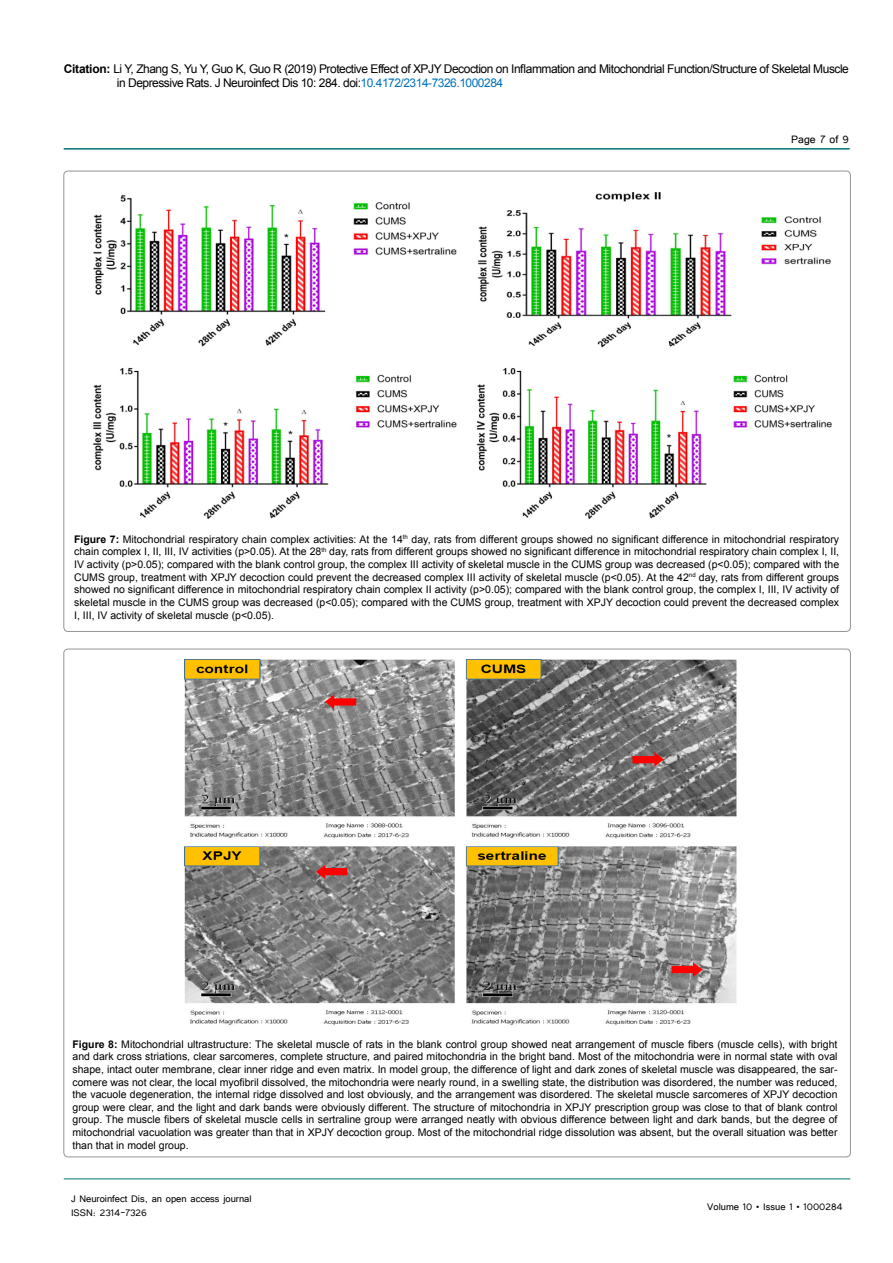
<style>
.page{position:relative;width:893px;height:1263px;background:#fff}
.page>*{position:absolute;margin:0;border:0;box-sizing:border-box;transform-origin:0 0}
.t1{font:13.5px "Tunga";color:#000}
.t2{font:12px/14.4px "Arial";letter-spacing:-.04em;color:#000}
.t3{font:12px/14.4px "Tunga";color:#000}
.t4{font:10.5px/12.6px "Arial";color:#000;text-align:justify}
.s1{font-weight:700}
.s2{color:#0072bc}
</style>
<div class="page">
<hr style="left:64px;top:148px;width:786px;height:2px;background:#007071">
<hr style="left:64px;top:1179px;width:786px;height:1px;background:#007071">
<img style="left:93px;top:192px;width:739px;height:328px">
<img style="left:185px;top:659px;width:552px;height:367px">
<p class="t2" style="left:117px;top:61px;width:733px;text-indent:-53px"><span class="s1">Citation:</span> Li Y, Zhang S, Yu Y, Guo K, Guo R (2019) Protective Effect of XPJY Decoction on Inflammation and Mitochondrial Function/Structure of Skeletal Muscle in Depressive Rats. J Neuroinfect Dis 10: 284. doi:<span class="s2">10.4172/2314-7326.1000284</span></p>
<p class="t1" style="left:791px;top:131px;width:59px">Page 7 of 9</p>
<p class="t4" style="left:74px;top:533px;width:766px"><span class="s1">Figure 7:</span> Mitochondrial respiratory chain complex activities: At the 14<sup>th</sup> day, rats from different groups showed no significant difference in mitochondrial respiratory chain complex I, II, III, IV activities (p&gt;0.05). At the 28<sup>th</sup> day, rats from different groups showed no significant difference in mitochondrial respiratory chain complex I, II, IV activity (p&gt;0.05); compared with the blank control group, the complex III activity of skeletal muscle in the CUMS group was decreased (p&lt;0.05); compared with the CUMS group, treatment with XPJY decoction could prevent the decreased complex III activity of skeletal muscle (p&lt;0.05). At the 42<sup>nd</sup> day, rats from different groups showed no significant difference in mitochondrial respiratory chain complex II activity (p&gt;0.05); compared with the blank control group, the complex I, III, IV activity of skeletal muscle in the CUMS group was decreased (p&lt;0.05); compared with the CUMS group, treatment with XPJY decoction could prevent the decreased complex I, III, IV activity of skeletal muscle (p&lt;0.05).</p>
<p class="t4" style="left:73px;top:1038px;width:766px"><span class="s1">Figure 8:</span> Mitochondrial ultrastructure: The skeletal muscle of rats in the blank control group showed neat arrangement of muscle fibers (muscle cells), with bright and dark cross striations, clear sarcomeres, complete structure, and paired mitochondria in the bright band. Most of the mitochondria were in normal state with oval shape, intact outer membrane, clear inner ridge and even matrix. In model group, the difference of light and dark zones of skeletal muscle was disappeared, the sar&shy;comere was not clear, the local myofibril dissolved, the mitochondria were nearly round, in a swelling state, the distribution was disordered, the number was reduced, the vacuole degeneration, the internal ridge dissolved and lost obviously, and the arrangement was disordered. The skeletal muscle sarcomeres of XPJY decoction group were clear, and the light and dark bands were obviously different. The structure of mitochondria in XPJY prescription group was close to that of blank control group. The muscle fibers of skeletal muscle cells in sertraline group were arranged neatly with obvious difference between light and dark bands, but the degree of mitochondrial vacuolation was greater than that in XPJY decoction group. Most of the mitochondrial ridge dissolution was absent, but the overall situation was better than that in model group.</p>
<p class="t3" style="left:71px;top:1190px;width:182px">J Neuroinfect Dis, an open access journal<br>ISSN: 2314-7326</p>
<p class="t3" style="left:707px;top:1199px;width:137px">Volume 10 • Issue 1 • 1000284</p>
</div>
